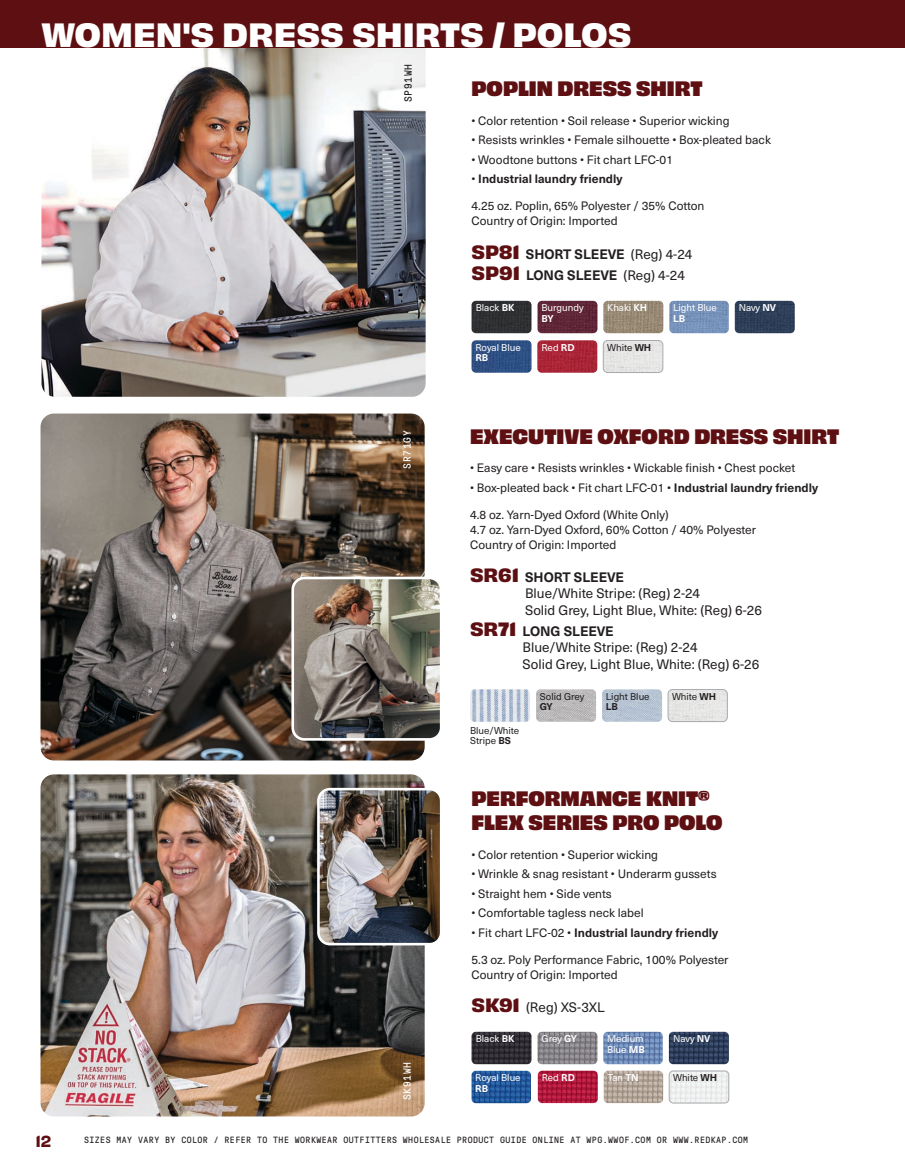
<style>
.page{position:relative;width:905px;height:1175px;background:#fff}
.page>*{position:absolute;margin:0;border:0;box-sizing:border-box;transform-origin:0 0}
.t1{font:700 31.5px "Obviously";color:#fff}
.t2{font:19.5px/24px "Obviously Blck";color:#5e0f12}
.t3{font:15px "Obviously Semi";color:#5e0f12}
.t4{font:13.5px/16.5px "Neue Haas Unica W1 G";color:#231f20}
.t5{font:700 13.5px/21px "Neue Haas Unica W1 G";color:#231f20}
.t6{font:12px/15px "Neue Haas Unica W1 G";color:#231f20}
.t7{font:700 12px "Neue Haas Unica W1 G";color:#231f20}
.t8{font:10.5px "GT Pressura Mono";letter-spacing:.075em;color:#fff}
.t9{font:10.5px "GT Pressura Mono";letter-spacing:.075em;color:#231f20}
.t10{font:9.75px/10.5px "Neue Haas Unica W1 G";color:#fff}
.t11{font:9.75px/10.5px "Neue Haas Unica W1 G";color:#231f20}
.t12{font:700 9.75px "Neue Haas Unica W1 G";color:#fff}
.t13{font:700 9.75px "Neue Haas Unica W1 G";color:#231f20}
.t14{font:9px "GT Pressura Mono";letter-spacing:.05em;color:#231f20}
.s1{font-weight:400}
.s2{font-family:"Obviously";font-size:18px;color:#5e0f12}
.s3{font-weight:700}
.s4{font-family:"Obviously";font-weight:700;font-size:18px;color:#5e0f12}
</style>
<div class="page">
<img style="left:41px;top:47px;width:384px;height:350px">
<img style="left:40px;top:774px;width:384px;height:342px">
<img style="left:40px;top:413px;width:384px;height:347px">
<div style="left:0;top:0;width:904px;height:47px;background:#5e0f12"></div>
<img style="left:318px;top:789px;width:120px;height:155px">
<div style="left:317px;top:788px;width:125px;height:157px;border:3px solid #fff;border-radius:12px"></div>
<img style="left:603px;top:1031px;width:59px;height:33px">
<img style="left:471px;top:1031px;width:60px;height:33px">
<img style="left:537px;top:1031px;width:60px;height:33px">
<img style="left:471px;top:1070px;width:60px;height:33px">
<img style="left:603px;top:1070px;width:60px;height:33px">
<img style="left:538px;top:1070px;width:59px;height:33px">
<img style="left:669px;top:1031px;width:59px;height:33px">
<img style="left:669px;top:1072px;width:60px;height:31px">
<div style="left:669px;top:1070px;width:60px;height:33px;border:1px solid #a7a9ac;border-radius:4px"></div>
<img style="left:602px;top:689px;width:60px;height:32px">
<img style="left:536px;top:689px;width:60px;height:32px">
<img style="left:668px;top:689px;width:59px;height:32px">
<div style="left:668px;top:689px;width:59px;height:32px;border:1px solid #a7a9ac;border-radius:5px"></div>
<img style="left:470px;top:689px;width:60px;height:32px">
<img style="left:293px;top:578px;width:145px;height:161px">
<div style="left:291px;top:576px;width:151px;height:164px;border:3px solid #fff;border-radius:12px"></div>
<img style="left:734px;top:301px;width:60px;height:32px">
<img style="left:669px;top:301px;width:59px;height:32px">
<img style="left:603px;top:301px;width:60px;height:32px">
<img style="left:471px;top:301px;width:60px;height:32px">
<img style="left:537px;top:301px;width:60px;height:32px">
<img style="left:537px;top:340px;width:60px;height:33px">
<img style="left:471px;top:340px;width:60px;height:33px">
<img style="left:605px;top:342px;width:56px;height:29px">
<div style="left:603px;top:340px;width:60px;height:33px;border:1px solid #a7a9ac;border-radius:5px"></div>
<h1 class="t1" style="left:41px;top:10px;width:591px">WOMEN'S DRESS SHIRTS / POLOS</h1>
<p class="t9" style="left:402px;top:102px;width:40px;rotate:-90deg">SP91WH</p>
<h2 class="t2" style="left:471px;top:75px;width:232px">POPLIN DRESS SHIRT</h2>
<p class="t6" style="left:471px;top:112px;width:259px">• Color retention • Soil release • Superior wicking</p>
<p class="t6" style="left:471px;top:132px;width:301px">• Resists wrinkles • Female silhouette • Box-pleated back</p>
<p class="t6" style="left:471px;top:151px;width:203px">• Woodtone buttons • Fit chart LFC-01</p>
<p class="t7" style="left:471px;top:170px;width:152px"><span class="s1">•</span> Industrial laundry friendly</p>
<p class="t6" style="left:471px;top:198px;width:234px">4.25 oz. Poplin, 65% Polyester / 35% Cotton<br>Country of Origin: Imported</p>
<p class="t5" style="left:471px;top:242px;width:222px"><span class="s2">SP81</span> SHORT SLEEVE <span class="s1">(Reg) 4-24<br></span><span class="s2">SP91</span> LONG SLEEVE <span class="s1">(Reg) 4-24</span></p>
<p class="t10" style="left:673px;top:302px;width:45px">Light Blue</p>
<p class="t10" style="left:738px;top:302px;width:39px">Navy <span class="s3">NV</span></p>
<p class="t12" style="left:673px;top:311px;width:13px">LB</p>
<p class="t10" style="left:475px;top:302px;width:40px">Black <span class="s3">BK</span></p>
<p class="t10" style="left:541px;top:302px;width:44px">Burgundy</p>
<p class="t10" style="left:607px;top:302px;width:41px">Khaki <span class="s3">KH</span></p>
<p class="t12" style="left:541px;top:311px;width:14px">BY</p>
<p class="t10" style="left:475px;top:341px;width:47px">Royal Blue</p>
<p class="t10" style="left:541px;top:341px;width:35px">Red <span class="s3">RD</span></p>
<p class="t12" style="left:475px;top:350px;width:14px">RB</p>
<p class="t11" style="left:607px;top:341px;width:46px">White <span class="s3">WH</span></p>
<p class="t8" style="left:402px;top:469px;width:40px;rotate:-90deg">SR71GY</p>
<p class="t8" style="left:402px;top:1100px;width:40px;rotate:-90deg">SK91WH</p>
<h2 class="t2" style="left:470px;top:422px;width:370px">EXECUTIVE OXFORD DRESS SHIRT</h2>
<p class="t6" style="left:470px;top:460px;width:327px">• Easy care • Resists wrinkles • Wickable finish • Chest pocket</p>
<p class="t6" style="left:470px;top:479px;width:349px">• Box-pleated back • Fit chart LFC-01 • <span class="s3">Industrial laundry friendly</span></p>
<p class="t6" style="left:470px;top:506px;width:287px">4.8 oz. Yarn-Dyed Oxford (White Only)<br>4.7 oz. Yarn-Dyed Oxford, 60% Cotton / 40% Polyester<br>Country of Origin: Imported</p>
<p class="t4" style="left:525px;top:568px;width:238px;text-indent:-55px"><span class="s4">SR61</span> <span class="s3">SHORT SLEEVE<br></span>Blue/White Stripe: (Reg) 2-24<br>Solid Grey, Light Blue, White: (Reg) 6-26</p>
<p class="t4" style="left:522px;top:622px;width:238px;text-indent:-53px"><span class="s4">SR71</span> <span class="s3">LONG SLEEVE<br></span>Blue/White Stripe: (Reg) 2-24<br>Solid Grey, Light Blue, White: (Reg) 6-26</p>
<p class="t11" style="left:606px;top:690px;width:45px">Light Blue</p>
<p class="t13" style="left:606px;top:699px;width:13px">LB</p>
<p class="t11" style="left:540px;top:690px;width:46px">Solid Grey</p>
<p class="t13" style="left:540px;top:699px;width:14px">GY</p>
<p class="t11" style="left:672px;top:690px;width:46px">White <span class="s3">WH</span></p>
<p class="t11" style="left:470px;top:724px;width:51px">Blue/White<br>Stripe <span class="s3">BS</span></p>
<h2 class="t2" style="left:471px;top:785px;width:252px">PERFORMANCE KNIT<sup>®<br></sup>FLEX SERIES PRO POLO</h2>
<p class="t6" style="left:471px;top:846px;width:188px">• Color retention • Superior wicking</p>
<p class="t6" style="left:471px;top:866px;width:246px">• Wrinkle &amp; snag resistant • Underarm gussets</p>
<p class="t6" style="left:471px;top:885px;width:142px">• Straight hem • Side vents</p>
<p class="t6" style="left:471px;top:905px;width:174px">• Comfortable tagless neck label</p>
<p class="t7" style="left:471px;top:923px;width:248px"><span class="s1">• Fit chart LFC-02 •</span> Industrial laundry friendly</p>
<p class="t6" style="left:471px;top:951px;width:258px">5.3 oz. Poly Performance Fabric, 100% Polyester<br>Country of Origin: Imported</p>
<p class="t4" style="left:471px;top:998px;width:135px"><span class="s4">SK91</span> (Reg) XS-3XL</p>
<p class="t10" style="left:607px;top:1032px;width:39px">Medium<br>Blue <span class="s3">MB</span></p>
<p class="t10" style="left:475px;top:1032px;width:40px">Black <span class="s3">BK</span></p>
<p class="t10" style="left:541px;top:1032px;width:37px">Grey <span class="s3">GY</span></p>
<p class="t10" style="left:475px;top:1071px;width:47px">Royal Blue</p>
<p class="t12" style="left:475px;top:1080px;width:14px">RB</p>
<p class="t10" style="left:673px;top:1032px;width:39px">Navy <span class="s3">NV</span></p>
<p class="t11" style="left:673px;top:1071px;width:46px">White <span class="s3">WH</span></p>
<p class="t10" style="left:541px;top:1071px;width:35px">Red <span class="s3">RD</span></p>
<p class="t10" style="left:607px;top:1071px;width:33px">Tan <span class="s3">TN</span></p>
<p class="t3" style="left:35px;top:1128px;width:18px">12</p>
<p class="t14" style="left:84px;top:1135px;width:665px">SIZES MAY VARY BY COLOR / REFER TO THE WORKWEAR OUTFITTERS WHOLESALE PRODUCT GUIDE ONLINE AT WPG.WWOF.COM OR WWW.REDKAP.COM</p>
</div>
